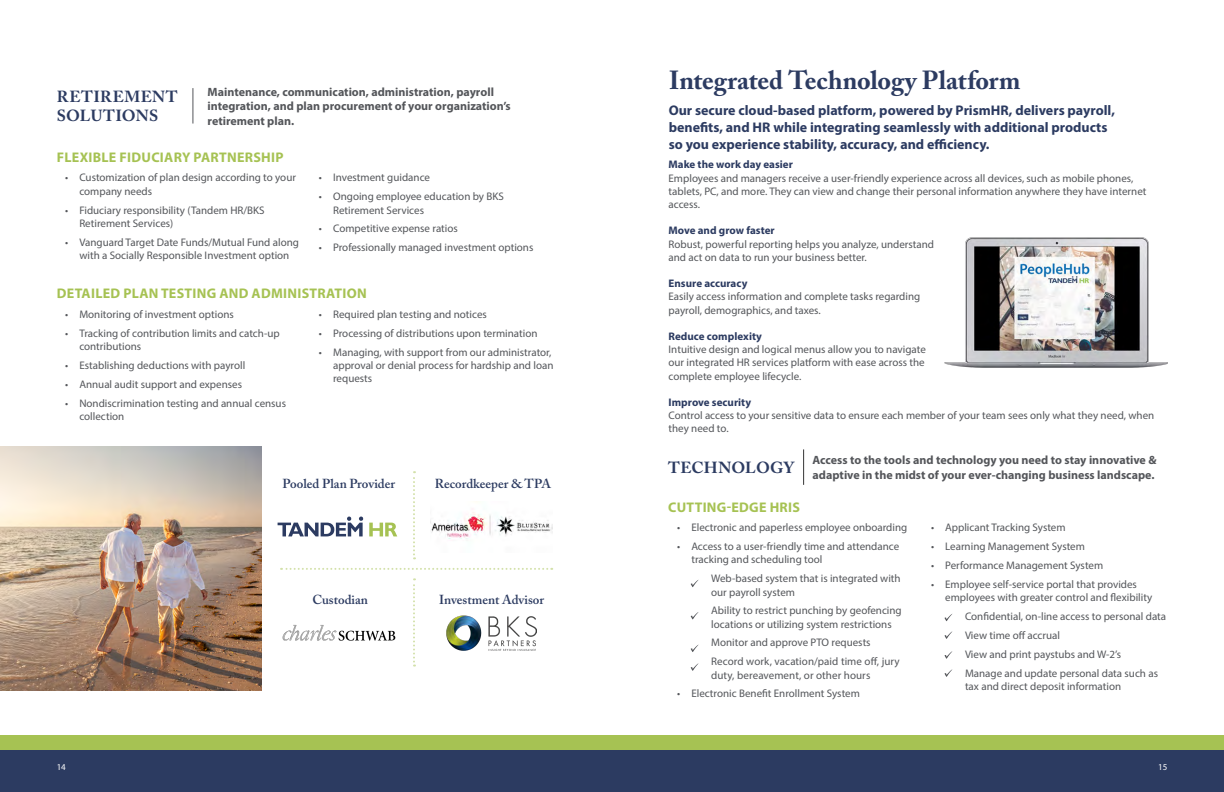
<style>
.page{position:relative;width:1224px;height:792px;background:#fff}
.page>*{position:absolute;margin:0;border:0;box-sizing:border-box;transform-origin:0 0}
.t1{font:700 26px "Adobe Caslon Pro";letter-spacing:-.005em;color:#2c3b61}
.t2{font:700 16px/19.2px "Adobe Caslon Pro";letter-spacing:.02em;color:#2c3b61}
.t3{font:700 14px/16.8px "Myriad Pro";color:#2c3b61}
.t4{font:700 14px "Myriad Pro";letter-spacing:.02em;color:#a6c253}
.t5{font:600 13px "Adobe Caslon Pro";color:#2c3b61}
.t6{font:700 12px/14.4px "Myriad Pro";color:#54565a}
.t7{font:11px/13.2px "Myriad Pro";color:#54565a}
.t8{font:700 11px "Myriad Pro";color:#2c3b61}
.t9{font:9px "Myriad Pro";color:#fff}
</style>
<div class="page">
<div style="left:0;top:736px;width:612px;height:25px;background:#a6c253"></div>
<div style="left:0;top:750px;width:612px;height:42px;background:#2c3b61"></div>
<div style="left:612px;top:736px;width:612px;height:25px;background:#a6c253"></div>
<div style="left:612px;top:750px;width:612px;height:42px;background:#2c3b61"></div>
<hr style="left:192px;top:88px;width:1px;height:36px;background:#54565a">
<img style="left:0;top:447px;width:261px;height:244px">
<svg style="left:281px;top:568px;width:271px;height:2px"></svg>
<svg style="left:413px;top:471px;width:2px;height:88px"></svg>
<svg style="left:369px;top:523px;width:28px;height:14px"></svg>
<svg style="left:278px;top:517px;width:85px;height:19px"></svg>
<img style="left:430px;top:508px;width:123px;height:31px">
<svg style="left:413px;top:578px;width:2px;height:89px"></svg>
<img style="left:446px;top:615px;width:91px;height:36px">
<img style="left:282px;top:624px;width:114px;height:17px">
<hr style="left:803px;top:449px;width:1px;height:36px;background:#353535">
<img style="left:944px;top:237px;width:223px;height:131px">
<svg style="left:691px;top:580px;width:8px;height:7px"></svg>
<svg style="left:945px;top:614px;width:7px;height:7px"></svg>
<svg style="left:945px;top:631px;width:7px;height:8px"></svg>
<svg style="left:945px;top:651px;width:7px;height:8px"></svg>
<svg style="left:945px;top:669px;width:7px;height:8px"></svg>
<svg style="left:691px;top:612px;width:8px;height:7px"></svg>
<svg style="left:691px;top:645px;width:7px;height:7px"></svg>
<svg style="left:691px;top:663px;width:8px;height:8px"></svg>
<h2 class="t2" style="left:57px;top:87px;width:122px">RETIREMENT<br>SOLUTIONS</h2>
<p class="t6" style="left:208px;top:84px;width:305px">Maintenance, communication, administration, payroll integration, and plan procurement of your organization’s retirement plan.</p>
<p class="t4" style="left:57px;top:148px;width:228px">FLEXIBLE FIDUCIARY PARTNERSHIP</p>
<p class="t7" style="left:79px;top:171px;width:218px;text-indent:-14px">• Customization of plan design according to your company needs</p>
<p class="t7" style="left:79px;top:203px;width:187px;text-indent:-14px">• Fiduciary responsibility (Tandem HR/BKS<br>Retirement Services)</p>
<p class="t7" style="left:65px;top:235px;width:235px;text-align:center">• Vanguard Target Date Funds/Mutual Fund along with a Socially Responsible Investment option</p>
<p class="t7" style="left:319px;top:171px;width:113px">• Investment guidance</p>
<p class="t7" style="left:333px;top:190px;width:172px;text-indent:-14px">• Ongoing employee education by BKS<br>Retirement Services</p>
<p class="t7" style="left:319px;top:222px;width:140px">• Competitive expense ratios</p>
<p class="t7" style="left:319px;top:241px;width:216px">• Professionally managed investment options</p>
<p class="t4" style="left:57px;top:284px;width:311px">DETAILED PLAN TESTING AND ADMINISTRATION</p>
<p class="t7" style="left:65px;top:307px;width:170px">• Monitoring of investment options</p>
<p class="t7" style="left:79px;top:326px;width:202px;text-indent:-14px">• Tracking of contribution limits and catch-up contributions</p>
<p class="t7" style="left:65px;top:358px;width:182px">• Establishing deductions with payroll</p>
<p class="t7" style="left:65px;top:377px;width:178px">• Annual audit support and expenses</p>
<p class="t7" style="left:79px;top:396px;width:208px;text-indent:-14px">• Nondiscrimination testing and annual census collection</p>
<p class="t7" style="left:319px;top:307px;width:169px">• Required plan testing and notices</p>
<p class="t7" style="left:319px;top:326px;width:220px">• Processing of distributions upon termination</p>
<p class="t7" style="left:333px;top:345px;width:222px;text-indent:-14px">• Managing, with support from our administrator, approval or denial process for hardship and loan requests</p>
<p class="t5" style="left:282px;top:476px;width:114px">Pooled Plan Provider</p>
<p class="t5" style="left:435px;top:476px;width:118px">Recordkeeper &amp; TPA</p>
<p class="t5" style="left:312px;top:592px;width:57px">Custodian</p>
<p class="t5" style="left:439px;top:592px;width:107px">Investment Advisor</p>
<h1 class="t1" style="left:669px;top:65px;width:353px">Integrated Technology Platform</h1>
<p class="t3" style="left:669px;top:102px;width:448px">Our secure cloud-based platform, powered by PrismHR, delivers payroll, benefits, and HR while integrating seamlessly with additional products so you experience stability, accuracy, and efficiency.</p>
<p class="t8" style="left:669px;top:158px;width:126px">Make the work day easier</p>
<p class="t7" style="left:669px;top:171px;width:479px">Employees and managers receive a user-friendly experience across all devices, such as mobile phones, tablets, PC, and more. They can view and change their personal information anywhere they have internet access.</p>
<p class="t8" style="left:669px;top:224px;width:108px">Move and grow faster</p>
<p class="t7" style="left:669px;top:237px;width:267px">Robust, powerful reporting helps you analyze, understand and act on data to run your business better.</p>
<p class="t8" style="left:669px;top:276px;width:80px">Ensure accuracy</p>
<p class="t7" style="left:669px;top:290px;width:253px">Easily access information and complete tasks regarding payroll, demographics, and taxes.</p>
<p class="t8" style="left:669px;top:329px;width:95px">Reduce complexity</p>
<p class="t7" style="left:669px;top:343px;width:259px;text-align:justify">Intuitive design and logical menus allow you to navigate our integrated HR services platform with ease across the complete employee lifecycle.</p>
<p class="t8" style="left:669px;top:395px;width:84px">Improve security</p>
<p class="t7" style="left:669px;top:409px;width:487px">Control access to your sensitive data to ensure each member of your team sees only what they need, when they need to.</p>
<h2 class="t2" style="left:668px;top:458px;width:128px">TECHNOLOGY</h2>
<p class="t6" style="left:813px;top:453px;width:345px">Access to the tools and technology you need to stay innovative &amp; adaptive in the midst of your ever-changing business landscape.</p>
<p class="t4" style="left:668px;top:499px;width:134px">CUTTING-EDGE HRIS</p>
<p class="t7" style="left:677px;top:521px;width:232px">• Electronic and paperless employee onboarding</p>
<p class="t7" style="left:691px;top:540px;width:209px;text-indent:-14px">• Access to a user-friendly time and attendance tracking and scheduling tool</p>
<p class="t7" style="left:711px;top:572px;width:191px">Web-based system that is integrated with our payroll system</p>
<p class="t7" style="left:711px;top:604px;width:192px">Ability to restrict punching by geofencing locations or utilizing system restrictions</p>
<p class="t7" style="left:711px;top:633px;width:190px;line-height:18.9px">Monitor and approve PTO requests<br>Record work, vacation/paid time off, jury</p>
<p class="t7" style="left:711px;top:668px;width:161px">duty, bereavement, or other hours</p>
<p class="t7" style="left:677px;top:687px;width:184px">• Electronic Benefit Enrollment System</p>
<p class="t7" style="left:931px;top:521px;width:136px">• Applicant Tracking System</p>
<p class="t7" style="left:931px;top:540px;width:155px">• Learning Management System</p>
<p class="t7" style="left:931px;top:559px;width:174px">• Performance Management System</p>
<p class="t7" style="left:945px;top:577px;width:209px;text-indent:-14px">• Employee self-service portal that provides employees with greater control and flexibility</p>
<p class="t7" style="left:965px;top:607px;width:203px;line-height:18.9px">Confidential, on-line access to personal data View time off accrual<br>View and print paystubs and W-2’s<br>Manage and update personal data such as</p>
<p class="t7" style="left:965px;top:679px;width:158px">tax and direct deposit information</p>
<p class="t9" style="left:57px;top:761px;width:11px">14</p>
<p class="t9" style="left:1158px;top:761px;width:11px">15</p>
</div>
